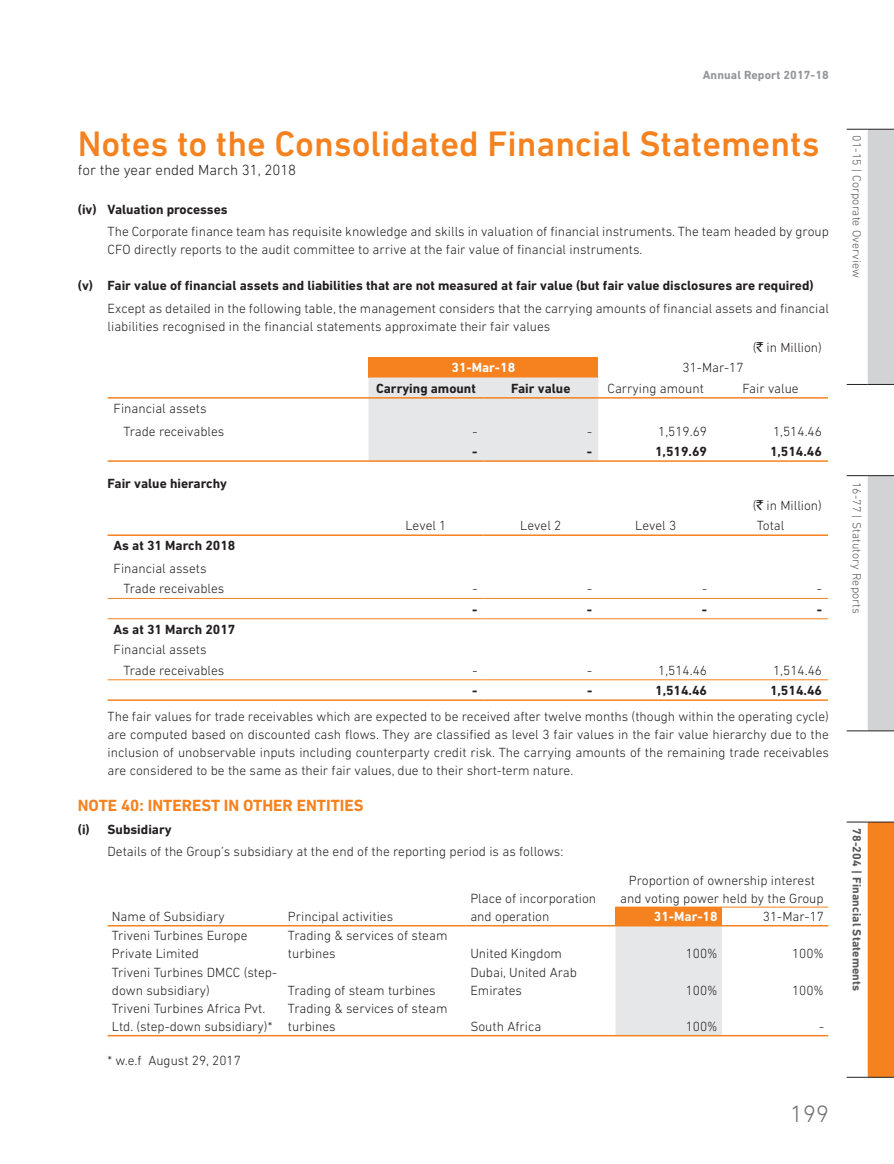
<style>
.page{position:relative;width:894px;height:1164px;background:#fff}
.page>*{position:absolute;margin:0;border:0;box-sizing:border-box;transform-origin:0 0}
.t1{font:500 36px "DIN Next LT Pro";color:#f5821f}
.t2{font:300 24px "DIN Next LT Pro";color:#6d6e70}
.t3{font:700 16.5px "DIN Next LT Pro";color:#f5821f}
.t4{font:300 15px "DIN Next LT Pro";color:#231f20}
.t5{font:300 13.5px/18px "DIN Next LT Pro";color:#231f20}
.t6{font:700 13.5px "DIN Next LT Pro";color:#231f20}
.t7{font:700 13.5px "DIN Next LT Pro";color:#fff}
.t8{font:300 12px "DIN Next LT Pro";letter-spacing:.01em;color:#58595b}
.t9{font:700 12px "DIN Next LT Pro";letter-spacing:.01em;color:#58595b}
.t10{font:700 12px "DIN Next LT Pro";letter-spacing:.01em;color:#939598}
.s1{font-family:"Rupee Foradian";font-weight:400}
</style>
<div class="page">
<svg style="left:846px;top:129px;width:47px;height:256px"></svg>
<svg style="left:846px;top:475px;width:47px;height:256px"></svg>
<svg style="left:846px;top:821px;width:47px;height:256px"></svg>
<div style="left:368px;top:357px;width:230px;height:20px;background:#f5821f"></div>
<div style="left:368px;top:377px;width:230px;height:83px;background:#e6e7e8"></div>
<hr style="left:108px;top:397px;width:375px;height:1px;background:#f5821f">
<hr style="left:483px;top:397px;width:345px;height:1px;background:#f5821f">
<hr style="left:108px;top:460px;width:375px;height:2px;background:#f5821f">
<hr style="left:483px;top:460px;width:345px;height:2px;background:#f5821f">
<hr style="left:108px;top:534px;width:375px;height:2px;background:#f5821f">
<hr style="left:483px;top:534px;width:345px;height:2px;background:#f5821f">
<hr style="left:108px;top:679px;width:375px;height:1px;background:#f5821f">
<hr style="left:483px;top:679px;width:345px;height:1px;background:#f5821f">
<hr style="left:108px;top:699px;width:375px;height:2px;background:#f5821f">
<hr style="left:483px;top:699px;width:345px;height:2px;background:#f5821f">
<hr style="left:108px;top:598px;width:375px;height:1px;background:#f5821f">
<hr style="left:483px;top:598px;width:345px;height:1px;background:#f5821f">
<hr style="left:108px;top:618px;width:375px;height:1px;background:#f5821f">
<hr style="left:483px;top:618px;width:345px;height:1px;background:#f5821f">
<div style="left:615px;top:907px;width:107px;height:18px;background:#f5821f"></div>
<div style="left:615px;top:926px;width:107px;height:108px;background:#e6e7e8"></div>
<hr style="left:108px;top:925px;width:358px;height:1px;background:#f5821f">
<hr style="left:466px;top:925px;width:362px;height:1px;background:#f5821f">
<hr style="left:615px;top:906px;width:213px;height:1px;background:#f5821f">
<hr style="left:108px;top:1034px;width:358px;height:2px;background:#f5821f">
<hr style="left:466px;top:1034px;width:362px;height:2px;background:#f5821f">
<p class="t10" style="left:702px;top:70px;width:128px">Annual Report 2017-18</p>
<h1 class="t1" style="left:78px;top:130px;width:743px">Notes to the Consolidated Financial Statements</h1>
<p class="t4" style="left:78px;top:165px;width:220px">for the year ended March 31, 2018</p>
<p class="t6" style="left:78px;top:204px;width:151px">(iv) Valuation processes</p>
<p class="t5" style="left:108px;top:224px;width:722px">The Corporate finance team has requisite knowledge and skills in valuation of financial instruments. The team headed by group<br>CFO directly reports to the audit committee to arrive at the fair value of financial instruments.</p>
<p class="t6" style="left:78px;top:281px;width:737px">(v) Fair value of financial assets and liabilities that are not measured at fair value (but fair value disclosures are required)</p>
<p class="t5" style="left:108px;top:300px;width:722px">Except as detailed in the following table, the management considers that the carrying amounts of financial assets and financial liabilities recognised in the financial statements approximate their fair values</p>
<p class="t5" style="left:752px;top:340px;width:71px">(<span class="s1">`</span> in Million)</p>
<p class="t7" style="left:451px;top:363px;width:65px">31-Mar-18</p>
<p class="t5" style="left:682px;top:360px;width:63px">31-Mar-17</p>
<p class="t6" style="left:376px;top:383px;width:101px">Carrying amount</p>
<p class="t6" style="left:511px;top:383px;width:61px">Fair value</p>
<p class="t5" style="left:607px;top:380px;width:98px">Carrying amount</p>
<p class="t5" style="left:742px;top:380px;width:58px">Fair value</p>
<p class="t5" style="left:123px;top:399px;width:102px;line-height:22.5px;text-indent:-10px">Financial assets<br>Trade receivables</p>
<p class="t5" style="left:472px;top:423px;width:7px">-</p>
<p class="t5" style="left:587px;top:423px;width:7px">-</p>
<p class="t5" style="left:658px;top:423px;width:50px">1,519.69</p>
<p class="t5" style="left:773px;top:423px;width:50px">1,514.46</p>
<p class="t6" style="left:472px;top:446px;width:7px">-</p>
<p class="t6" style="left:587px;top:446px;width:7px">-</p>
<p class="t6" style="left:655px;top:446px;width:53px">1,519.69</p>
<p class="t6" style="left:770px;top:446px;width:53px">1,514.46</p>
<p class="t6" style="left:108px;top:479px;width:121px">Fair value hierarchy</p>
<p class="t6" style="left:114px;top:541px;width:123px">As at 31 March 2018</p>
<p class="t5" style="left:123px;top:559px;width:102px;line-height:20.4px;text-indent:-10px">Financial assets<br>Trade receivables</p>
<p class="t5" style="left:752px;top:497px;width:71px">(<span class="s1">`</span> in Million)</p>
<p class="t5" style="left:405px;top:518px;width:43px">Level 1</p>
<p class="t5" style="left:520px;top:518px;width:43px">Level 2</p>
<p class="t5" style="left:635px;top:518px;width:43px">Level 3</p>
<p class="t5" style="left:756px;top:518px;width:29px">Total</p>
<p class="t5" style="left:472px;top:581px;width:7px">-</p>
<p class="t5" style="left:587px;top:581px;width:7px">-</p>
<p class="t5" style="left:702px;top:581px;width:7px">-</p>
<p class="t5" style="left:817px;top:581px;width:7px">-</p>
<p class="t6" style="left:472px;top:604px;width:7px">-</p>
<p class="t6" style="left:587px;top:604px;width:7px">-</p>
<p class="t6" style="left:701px;top:604px;width:7px">-</p>
<p class="t6" style="left:816px;top:604px;width:7px">-</p>
<p class="t6" style="left:114px;top:624px;width:123px">As at 31 March 2017</p>
<p class="t5" style="left:123px;top:641px;width:102px;line-height:20.4px;text-indent:-10px">Financial assets<br>Trade receivables</p>
<p class="t5" style="left:472px;top:662px;width:7px">-</p>
<p class="t5" style="left:587px;top:662px;width:7px">-</p>
<p class="t5" style="left:658px;top:662px;width:50px">1,514.46</p>
<p class="t5" style="left:773px;top:662px;width:50px">1,514.46</p>
<p class="t6" style="left:472px;top:685px;width:7px">-</p>
<p class="t6" style="left:587px;top:685px;width:7px">-</p>
<p class="t6" style="left:655px;top:685px;width:53px">1,514.46</p>
<p class="t6" style="left:770px;top:685px;width:53px">1,514.46</p>
<p class="t5" style="left:108px;top:709px;width:722px;text-align:justify">The fair values for trade receivables which are expected to be received after twelve months (though within the operating cycle) are computed based on discounted cash flows. They are classified as level 3 fair values in the fair value hierarchy due to the inclusion of unobservable inputs including counterparty credit risk. The carrying amounts of the remaining trade receivables are considered to be the same as their fair values, due to their short-term nature.</p>
<p class="t3" style="left:78px;top:799px;width:287px">NOTE 40: INTEREST IN OTHER ENTITIES</p>
<p class="t6" style="left:78px;top:824px;width:95px">(i) Subsidiary</p>
<p class="t5" style="left:108px;top:843px;width:457px">Details of the Group’s subsidiary at the end of the reporting period is as follows:</p>
<p class="t5" style="left:112px;top:909px;width:114px">Name of Subsidiary</p>
<p class="t5" style="left:288px;top:909px;width:107px">Principal activities</p>
<p class="t5" style="left:112px;top:928px;width:137px">Triveni Turbines Europe<br>Private Limited</p>
<p class="t5" style="left:288px;top:928px;width:161px">Trading &amp; services of steam turbines</p>
<p class="t5" style="left:112px;top:964px;width:167px">Triveni Turbines DMCC (step&shy;down subsidiary)</p>
<p class="t5" style="left:288px;top:982px;width:149px">Trading of steam turbines</p>
<p class="t5" style="left:112px;top:1001px;width:162px">Triveni Turbines Africa Pvt.<br>Ltd. (step-down subsidiary)*</p>
<p class="t5" style="left:288px;top:1001px;width:161px">Trading &amp; services of steam turbines</p>
<p class="t5" style="left:108px;top:1053px;width:135px">* w.e.f August 29, 2017</p>
<p class="t5" style="left:470px;top:891px;width:127px">Place of incorporation and operation</p>
<p class="t5" style="left:620px;top:872px;width:205px;text-align:center">Proportion of ownership interest and voting power held by the Group</p>
<p class="t7" style="left:654px;top:911px;width:65px">31-Mar-18</p>
<p class="t5" style="left:763px;top:909px;width:63px">31-Mar-17</p>
<p class="t5" style="left:470px;top:946px;width:93px">United Kingdom</p>
<p class="t5" style="left:685px;top:946px;width:33px">100%</p>
<p class="t5" style="left:792px;top:946px;width:33px">100%</p>
<p class="t5" style="left:470px;top:964px;width:108px">Dubai, United Arab<br>Emirates</p>
<p class="t5" style="left:685px;top:982px;width:33px">100%</p>
<p class="t5" style="left:792px;top:982px;width:33px">100%</p>
<p class="t5" style="left:470px;top:1019px;width:72px">South Africa</p>
<p class="t5" style="left:685px;top:1019px;width:33px">100%</p>
<p class="t5" style="left:819px;top:1019px;width:7px">-</p>
<h2 class="t2" style="left:790px;top:1105px;width:40px">199</h2>
<p class="t8" style="left:861px;top:135px;width:144px;rotate:90deg">01-15 | Corporate Overview</p>
<p class="t8" style="left:861px;top:481px;width:134px;rotate:90deg">16-77 | Statutory Reports</p>
<p class="t9" style="left:861px;top:828px;width:165px;rotate:90deg">78-204 | Financial Statements</p>
</div>
